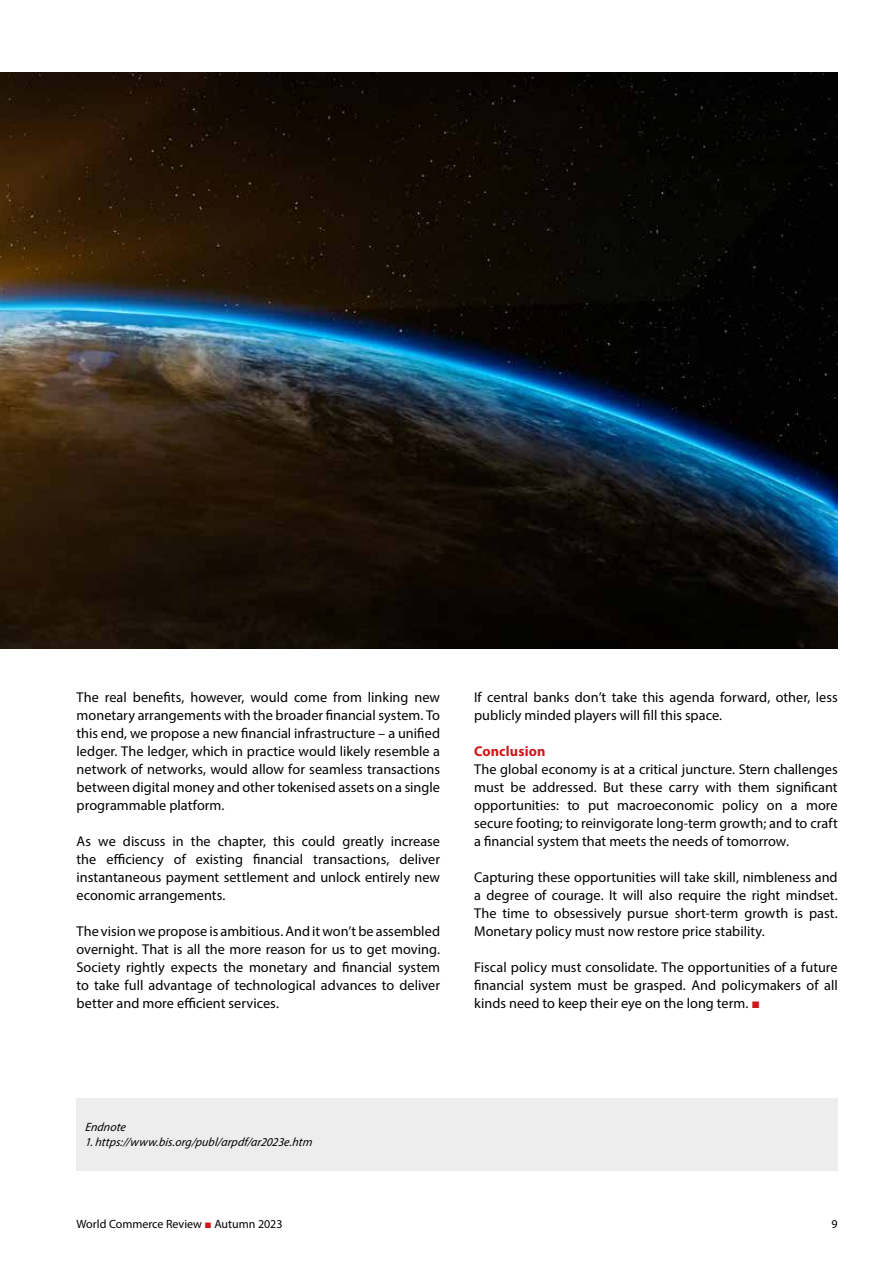
<style>
.page{position:relative;width:893px;height:1263px;background:#fff}
.page>*{position:absolute;margin:0;border:0;box-sizing:border-box;transform-origin:0 0}
.t1{font:14.25px/18px "Myriad Pro";letter-spacing:.005em;color:#000;text-align:justify}
.t2{font:700 14.25px "Myriad Pro";letter-spacing:.01em;color:#cd1719}
.t3{font:italic 12px/14.4px "Myriad Pro";letter-spacing:.005em;color:#000}
.t4{font:12px "Myriad Pro";color:#000}
.s1{font-family:"Times New Roman";color:#cd1719}
</style>
<div class="page">
<div style="left:77px;top:1098px;width:761px;height:72px;background:#ededed"></div>
<img style="left:0;top:72px;width:838px;height:576px">
<p class="t1" style="left:77px;top:688px;width:365px">The real benefits, however, would come from linking new monetary arrangements with the broader financial system. To this end, we propose a new financial infrastructure – a unified ledger. The ledger, which in practice would likely resemble a network of networks, would allow for seamless transactions between digital money and other tokenised assets on a single programmable platform.</p>
<p class="t1" style="left:77px;top:832px;width:365px">As we discuss in the chapter, this could greatly increase the efficiency of existing financial transactions, deliver instantaneous payment settlement and unlock entirely new economic arrangements.</p>
<p class="t1" style="left:77px;top:922px;width:365px">The vision we propose is ambitious. And it won’t be assembled overnight. That is all the more reason for us to get moving.<br>Society rightly expects the monetary and financial system to take full advantage of technological advances to deliver better and more efficient services.</p>
<p class="t1" style="left:474px;top:688px;width:365px">If central banks don’t take this agenda forward, other, less publicly minded players will fill this space.</p>
<p class="t2" style="left:474px;top:742px;width:73px">Conclusion</p>
<p class="t1" style="left:474px;top:760px;width:365px">The global economy is at a critical juncture. Stern challenges must be addressed. But these carry with them significant opportunities: to put macroeconomic policy on a more secure footing; to reinvigorate long-term growth; and to craft a financial system that meets the needs of tomorrow.</p>
<p class="t1" style="left:474px;top:868px;width:365px">Capturing these opportunities will take skill, nimbleness and a degree of courage. It will also require the right mindset.<br>The time to obsessively pursue short-term growth is past.<br>Monetary policy must now restore price stability.</p>
<p class="t1" style="left:474px;top:958px;width:365px">Fiscal policy must consolidate. The opportunities of a future financial system must be grasped. And policymakers of all kinds need to keep their eye on the long term. <span class="s1">■</span></p>
<p class="t3" style="left:85px;top:1120px;width:230px">Endnote<br>1.https://www.bis.org/publ/arpdf/ar2023e.htm</p>
<p class="t4" style="left:77px;top:1216px;width:208px">World Commerce Review <span class="s1">■</span> Autumn 2023</p>
<p class="t4" style="left:831px;top:1216px;width:8px">9</p>
</div>
